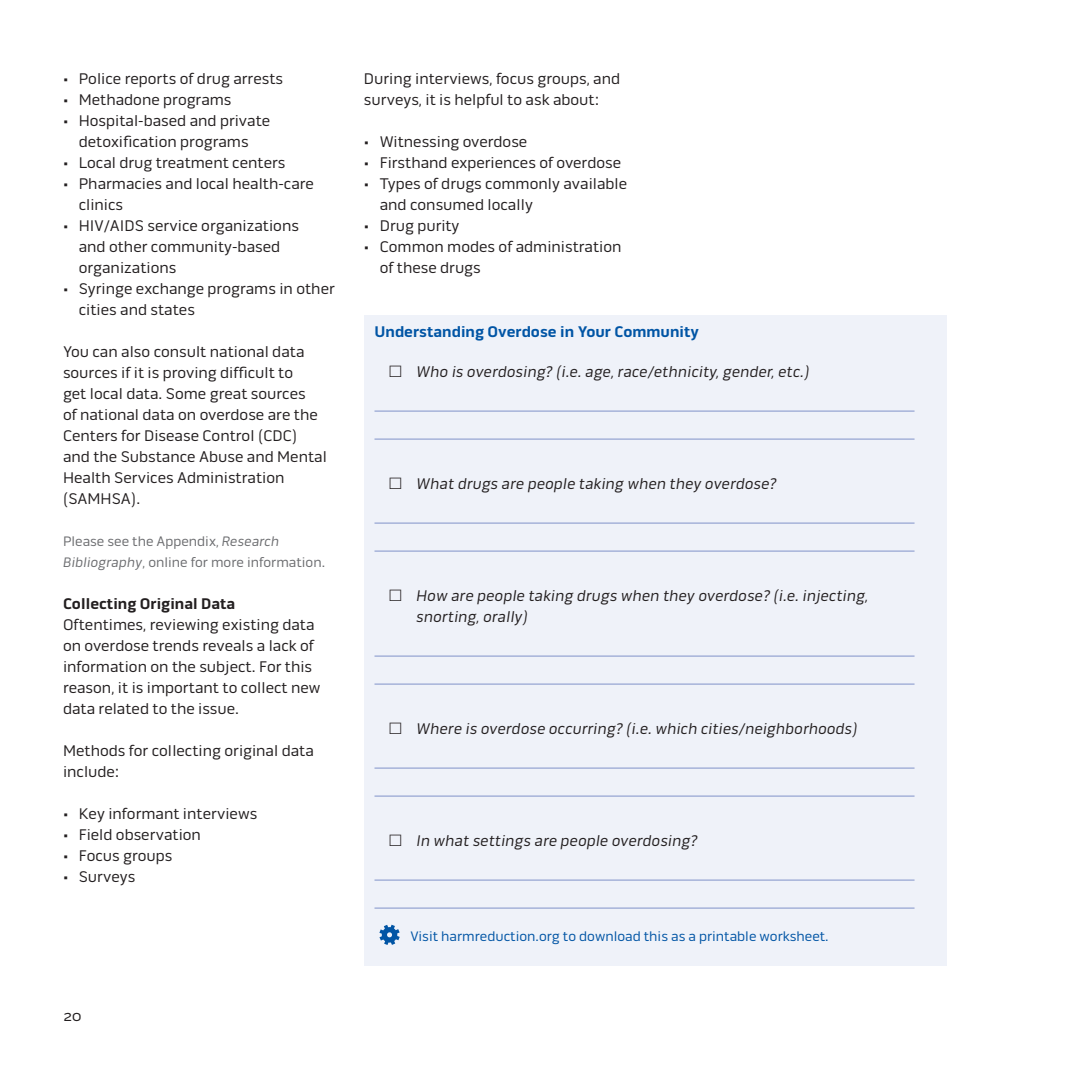
<style>
.page{position:relative;width:1071px;height:1071px;background:#fff}
.page>*{position:absolute;margin:0;border:0;box-sizing:border-box;transform-origin:0 0}
.t1{font:15.75px/21px "Pill Gothic 600 mg";color:#231f20}
.t2{font:italic 15.75px/21px "Pill Gothic 600 mg";color:#231f20}
.t3{font:700 15.75px "Pill Gothic 600 mg";color:#0155a5}
.t4{font:700 15.75px "Pill Gothic 600 mg";color:#231f20}
.t5{font:14px/21px "Pill Gothic 600 mg";color:#6c6d70}
.t6{font:14px "Pill Gothic 600 mg";color:#0155a5}
.s1{font-style:italic}
</style>
<div class="page">
<div style="left:364px;top:315px;width:582px;height:651px;background:#eff2f9"></div>
<hr style="left:374px;top:411px;width:541px;height:1px;background:#8193c9">
<hr style="left:374px;top:439px;width:541px;height:1px;background:#8193c9">
<hr style="left:374px;top:523px;width:541px;height:1px;background:#8193c9">
<hr style="left:374px;top:551px;width:541px;height:1px;background:#8193c9">
<hr style="left:374px;top:656px;width:541px;height:1px;background:#8193c9">
<hr style="left:374px;top:684px;width:541px;height:1px;background:#8193c9">
<hr style="left:374px;top:768px;width:541px;height:1px;background:#8193c9">
<hr style="left:374px;top:796px;width:541px;height:1px;background:#8193c9">
<hr style="left:374px;top:880px;width:541px;height:1px;background:#8193c9">
<hr style="left:374px;top:908px;width:541px;height:1px;background:#8193c9">
<svg style="left:379px;top:925px;width:21px;height:20px"></svg>
<p class="t1" style="left:63px;top:68px;width:222px">• Police reports of drug arrests</p>
<p class="t1" style="left:63px;top:89px;width:170px">• Methadone programs</p>
<p class="t1" style="left:63px;top:110px;width:209px;text-align:center">• Hospital-based and private detoxification programs</p>
<p class="t1" style="left:63px;top:152px;width:224px">• Local drug treatment centers</p>
<p class="t1" style="left:79px;top:173px;width:237px;text-indent:-16px">• Pharmacies and local health-care clinics</p>
<p class="t1" style="left:79px;top:215px;width:222px;text-indent:-16px">• HIV/AIDS service organizations and other community-based organizations</p>
<p class="t1" style="left:79px;top:278px;width:258px;text-indent:-16px">• Syringe exchange programs in other cities and states</p>
<p class="t1" style="left:63px;top:341px;width:265px">You can also consult national data sources if it is proving difficult to<br>get local data. Some great sources<br>of national data on overdose are the<br>Centers for Disease Control (CDC) and the Substance Abuse and Mental<br>Health Services Administration (SAMHSA).</p>
<p class="t5" style="left:63px;top:531px;width:264px">Please see the Appendix, <span class="s1">Research<br>Bibliography</span>, online for more information.</p>
<p class="t4" style="left:63px;top:594px;width:174px">Collecting Original Data</p>
<p class="t1" style="left:63px;top:614px;width:259px">Oftentimes, reviewing existing data on overdose trends reveals a lack of information on the subject. For this reason, it is important to collect new data related to the issue.</p>
<p class="t1" style="left:63px;top:740px;width:252px">Methods for collecting original data include:</p>
<p class="t1" style="left:63px;top:803px;width:196px">• Key informant interviews</p>
<p class="t1" style="left:63px;top:824px;width:139px">• Field observation</p>
<p class="t1" style="left:63px;top:845px;width:111px">• Focus groups</p>
<p class="t1" style="left:63px;top:866px;width:74px">• Surveys</p>
<p class="t1" style="left:63px;top:1005px;width:20px">20</p>
<p class="t1" style="left:364px;top:68px;width:258px">During interviews, focus groups, and surveys, it is helpful to ask about:</p>
<p class="t1" style="left:364px;top:131px;width:165px">• Witnessing overdose</p>
<p class="t1" style="left:364px;top:152px;width:259px">• Firsthand experiences of overdose</p>
<p class="t1" style="left:380px;top:173px;width:249px;text-indent:-16px">• Types of drugs commonly available and consumed locally</p>
<p class="t1" style="left:364px;top:215px;width:97px">• Drug purity</p>
<p class="t1" style="left:380px;top:236px;width:243px;text-indent:-16px">• Common modes of administration of these drugs</p>
<p class="t3" style="left:374px;top:322px;width:326px">Understanding Overdose in Your Community</p>
<p class="t2" style="left:417px;top:362px;width:395px">Who is overdosing? (i.e. age, race/ethnicity, gender, etc.)</p>
<p class="t2" style="left:417px;top:474px;width:362px">What drugs are people taking when they overdose?</p>
<p class="t2" style="left:417px;top:586px;width:454px">How are people taking drugs when they overdose? (i.e. injecting, snorting, orally)</p>
<p class="t2" style="left:417px;top:719px;width:443px">Where is overdose occurring? (i.e. which cities/neighborhoods)</p>
<p class="t2" style="left:417px;top:831px;width:283px">In what settings are people overdosing?</p>
<p class="t6" style="left:411px;top:928px;width:420px">Visit harmreduction.org to download this as a printable worksheet.</p>
</div>
